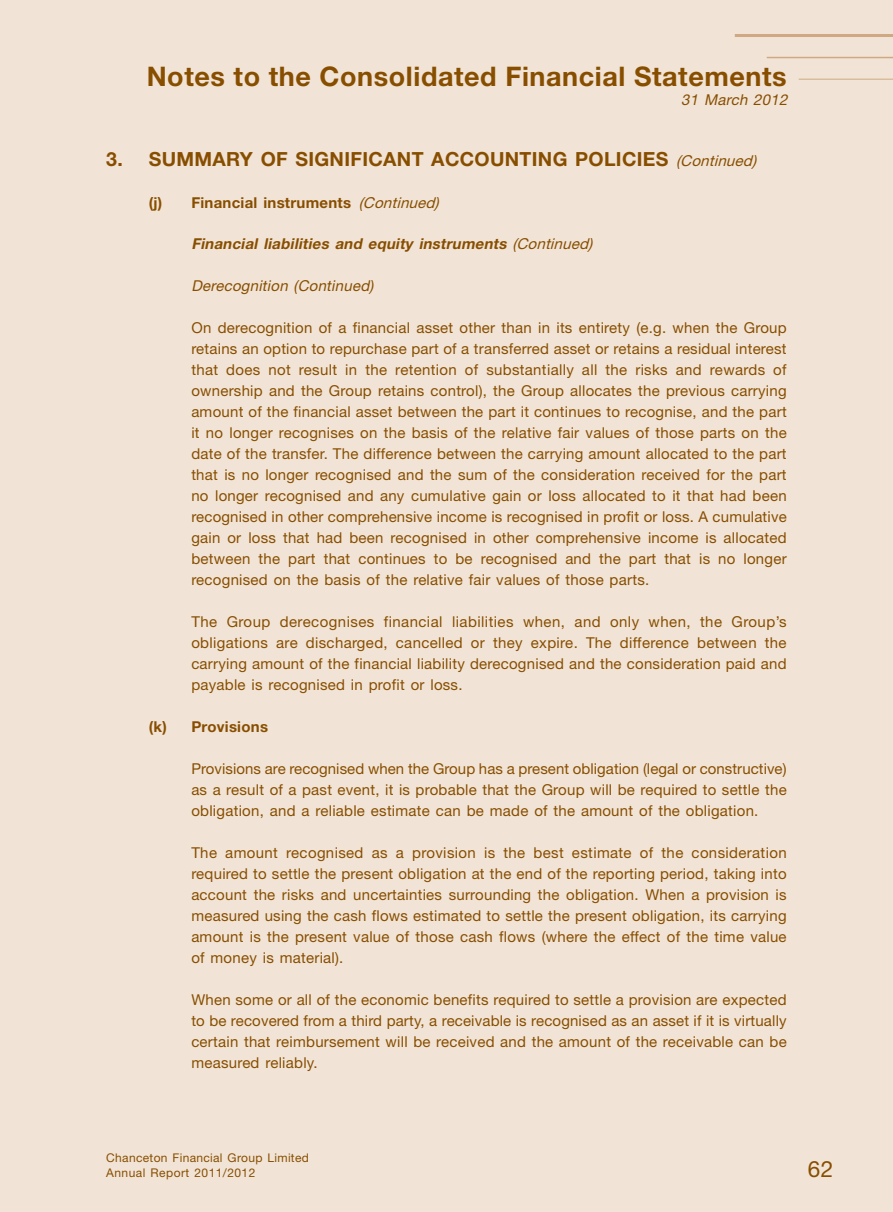
<style>
.page{position:relative;width:893px;height:1212px;background:#f1e4d6}
.page>*{position:absolute;margin:0;border:0;box-sizing:border-box;transform-origin:0 0}
.t1{font:700 27px "Helvetica Neue LT Std";letter-spacing:.02em;color:#884e00}
.t2{font:22.5px "Helvetica Neue LT Std";color:#884e00}
.t3{font:700 19.5px "Helvetica Neue LT Std";letter-spacing:.015em;color:#884e00}
.t4{font:15px/21px "Helvetica Neue LT Std";letter-spacing:.015em;color:#884e00;text-align:justify}
.t5{font:italic 700 15px "Helvetica Neue LT Std";color:#884e00}
.t6{font:700 15px "Helvetica Neue LT Std";letter-spacing:.015em;color:#884e00}
.t7{font:italic 15px "Helvetica Neue LT Std";color:#884e00}
.t8{font:12px/15px "Helvetica Neue LT Std";letter-spacing:.025em;color:#884e00}
.s1{font-weight:400;font-style:italic;font-size:15px}
.s2{font-weight:400;font-style:italic}
.s3{font-weight:400}
</style>
<div class="page">
<hr style="left:735px;top:34px;width:158px;height:3px;background:#cea982">
<hr style="left:767px;top:57px;width:126px;height:1px;background:#cea982">
<hr style="left:799px;top:79px;width:94px;height:1px;background:#cea982">
<h1 class="t1" style="left:147px;top:67px;width:641px">Notes to the Consolidated Financial Statements</h1>
<p class="t7" style="left:681px;top:94px;width:110px">31 March 2012</p>
<h3 class="t3" style="left:106px;top:152px;width:651px">3. SUMMARY OF SIGNIFICANT ACCOUNTING POLICIES <span class="s1">(Continued)</span></h3>
<p class="t6" style="left:149px;top:197px;width:291px">(j) Financial instruments <span class="s2">(Continued)</span></p>
<p class="t5" style="left:191px;top:238px;width:402px">Financial liabilities and equity instruments <span class="s3">(Continued)</span></p>
<p class="t7" style="left:191px;top:280px;width:184px">Derecognition (Continued)</p>
<p class="t4" style="left:191px;top:319px;width:597px">On derecognition of a financial asset other than in its entirety (e.g. when the Group retains an option to repurchase part of a transferred asset or retains a residual interest that does not result in the retention of substantially all the risks and rewards of ownership and the Group retains control), the Group allocates the previous carrying amount of the financial asset between the part it continues to recognise, and the part it no longer recognises on the basis of the relative fair values of those parts on the date of the transfer. The difference between the carrying amount allocated to the part that is no longer recognised and the sum of the consideration received for the part no longer recognised and any cumulative gain or loss allocated to it that had been recognised in other comprehensive income is recognised in profit or loss. A cumulative gain or loss that had been recognised in other comprehensive income is allocated between the part that continues to be recognised and the part that is no longer recognised on the basis of the relative fair values of those parts.</p>
<p class="t4" style="left:191px;top:613px;width:597px">The Group derecognises financial liabilities when, and only when, the Group’s obligations are discharged, cancelled or they expire. The difference between the carrying amount of the financial liability derecognised and the consideration paid and payable is recognised in profit or loss.</p>
<p class="t6" style="left:149px;top:721px;width:121px">(k) Provisions</p>
<p class="t4" style="left:191px;top:760px;width:597px">Provisions are recognised when the Group has a present obligation (legal or constructive) as a result of a past event, it is probable that the Group will be required to settle the obligation, and a reliable estimate can be made of the amount of the obligation.</p>
<p class="t4" style="left:191px;top:844px;width:597px">The amount recognised as a provision is the best estimate of the consideration required to settle the present obligation at the end of the reporting period, taking into account the risks and uncertainties surrounding the obligation. When a provision is measured using the cash flows estimated to settle the present obligation, its carrying amount is the present value of those cash flows (where the effect of the time value of money is material).</p>
<p class="t4" style="left:191px;top:991px;width:597px">When some or all of the economic benefits required to settle a provision are expected to be recovered from a third party, a receivable is recognised as an asset if it is virtually certain that reimbursement will be received and the amount of the receivable can be measured reliably.</p>
<p class="t8" style="left:106px;top:1152px;width:204px">Chanceton Financial Group Limited<br>Annual Report 2011/2012</p>
<h2 class="t2" style="left:808px;top:1161px;width:27px">62</h2>
</div>
